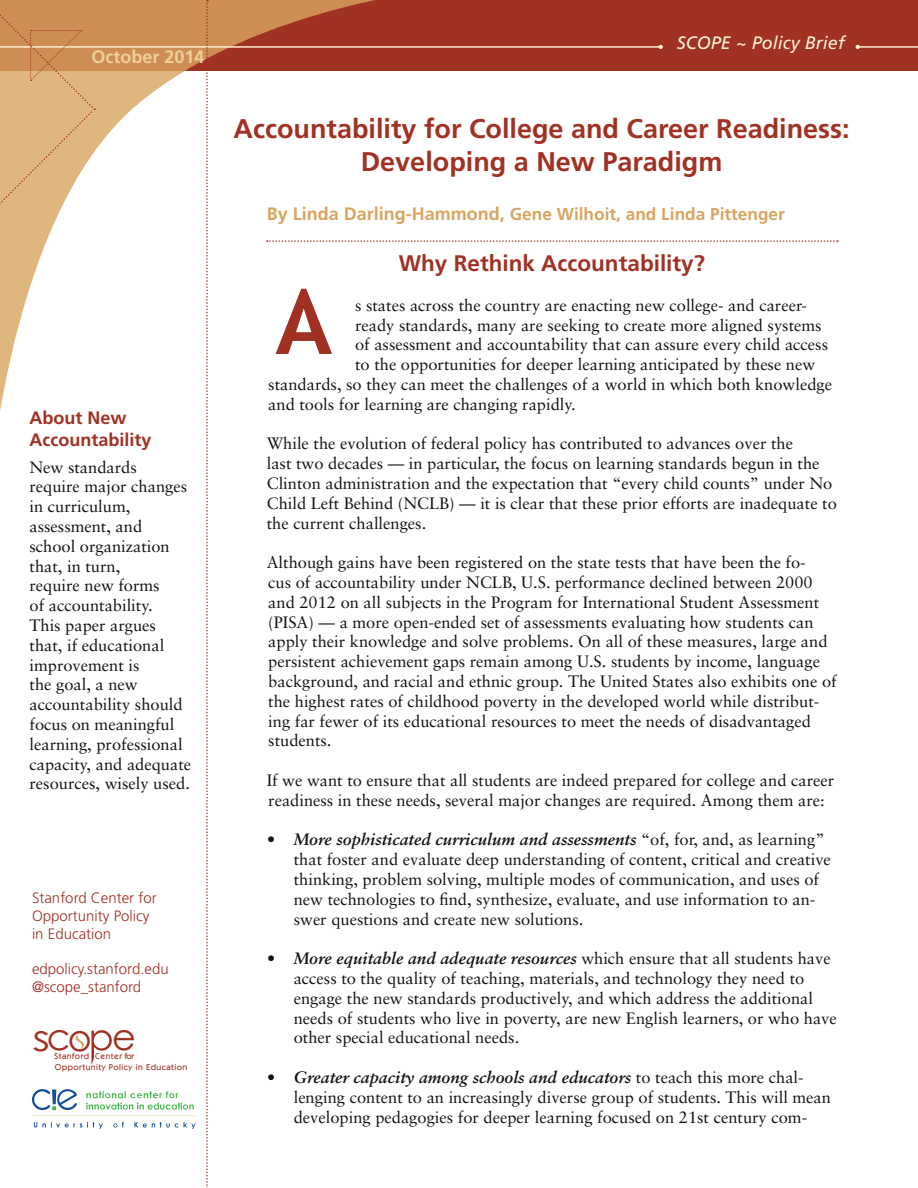
<style>
.page{position:relative;width:918px;height:1188px;background:#fff}
.page>*{position:absolute;margin:0;border:0;box-sizing:border-box;transform-origin:0 0}
.t1{font:700 90px "Trebuchet MS";color:#a03123}
.t2{font:36.75px "Century Gothic";color:#a03123;scale:1.24 1}
.t3{font:36.75px "Century Gothic";color:#a03123}
.t4{font:700 27px/32.4px "Frutiger LT Std";color:#a03123;text-align:center}
.t5{font:700 22.5px "Frutiger LT Std";color:#a03123}
.t6{font:700 18px/21.6px "Frutiger LT Std";color:#a03123}
.t7{font:italic 18px "Frutiger LT Std";color:#fef0d4}
.t8{font:700 18px "Frutiger LT Std";color:#efcf99}
.t9{font:700 17.25px "Frutiger LT Std";color:#d9a460}
.t10{font:16.5px/19.8px "Sabon";color:#121212}
.t11{font:300 15px/18px "Frutiger LT Std";color:#a03123}
.t12{font:500 8.55px "Itc Kabel";letter-spacing:.05em;color:#a03123}
.s1{font-size:18px}
.s2{font-weight:700;font-style:italic}
</style>
<div class="page">
<svg style="left:134px;top:1122px;width:62px;height:7px"></svg>
<svg style="left:113px;top:1122px;width:11px;height:6px"></svg>
<svg style="left:34px;top:1122px;width:69px;height:7px"></svg>
<svg style="left:32px;top:1089px;width:164px;height:27px"></svg>
<svg style="left:75px;top:1030px;width:37px;height:35px"></svg>
<div style="left:0;top:0;width:918px;height:70px;background:#a03123"></div>
<svg style="left:856px;top:45px;width:4px;height:4px"></svg>
<hr style="left:858px;top:46px;width:60px;height:2px;background:#fef0d4">
<svg style="left:0;top:0;width:459px;height:411px"></svg>
<hr style="left:0;top:46px;width:662px;height:2px;background:#fef0d4">
<svg style="left:0;top:0;width:95px;height:229px;background:#dcae7b"></svg>
<svg style="left:206px;top:0;width:2px;height:1188px"></svg>
<svg style="left:267px;top:240px;width:571px;height:2px"></svg>
<p class="t8" style="left:91px;top:46px;width:115px">October 2014</p>
<p class="t6" style="left:30px;top:407px;width:124px">About New<br>Accountability</p>
<p class="t10" style="left:30px;top:457px;width:163px">New standards require major changes in curriculum, assessment, and school organization that, in turn,<br>require new forms<br>of accountability.<br>This paper argues that, if educational improvement is<br>the goal, a new accountability should focus on meaningful learning, professional capacity, and adequate resources, wisely used.</p>
<p class="t11" style="left:32px;top:889px;width:126px">Stanford Center for<br>Opportunity Policy in Education</p>
<p class="t11" style="left:32px;top:960px;width:138px">edpolicy.stanford.edu @scope_stanford</p>
<h2 class="t2" style="left:32px;top:1015px;width:85px">sc e</h2>
<h2 class="t3" style="left:68px;top:1015px;width:26px">o</h2>
<p class="t12" style="left:55px;top:1062px;width:134px">Opportunity Policy in Education</p>
<p class="t12" style="left:54px;top:1052px;width:82px">Stanford Center for</p>
<p class="t7" style="left:677px;top:32px;width:169px">SCOPE ~ Policy Brief</p>
<h3 class="t4" style="left:234px;top:113px;width:618px">Accountability for College and Career Readiness:<br>Developing a New Paradigm</h3>
<p class="t9" style="left:267px;top:204px;width:520px"><span class="s1">By Linda Darling-Hammond,</span> Gene Wilhoit, and Linda Pittenger</p>
<h3 class="t5" style="left:399px;top:250px;width:308px">Why Rethink Accountability?</h3>
<p class="t10" style="left:355px;top:295px;width:453px">s states across the country are enacting new college- and career-</p>
<p class="t10" style="left:355px;top:315px;width:468px">ready standards, many are seeking to create more aligned systems</p>
<p class="t10" style="left:355px;top:335px;width:475px">of assessment and accountability that can assure every child access</p>
<p class="t10" style="left:355px;top:354px;width:462px">to the opportunities for deeper learning anticipated by these new</p>
<p class="t10" style="left:268px;top:374px;width:565px">standards, so they can meet the challenges of a world in which both knowledge</p>
<p class="t10" style="left:268px;top:394px;width:309px">and tools for learning are changing rapidly.</p>
<p class="t10" style="left:267px;top:434px;width:572px">While the evolution of federal policy has contributed to advances over the<br>last two decades — in particular, the focus on learning standards begun in the Clinton administration and the expectation that “every child counts” under No Child Left Behind (NCLB) — it is clear that these prior efforts are inadequate to the current challenges.</p>
<p class="t10" style="left:267px;top:552px;width:571px">Although gains have been registered on the state tests that have been the fo-<br>cus of accountability under NCLB, U.S. performance declined between 2000 and 2012 on all subjects in the Program for International Student Assessment (PISA) — a more open-ended set of assessments evaluating how students can apply their knowledge and solve problems. On all of these measures, large and persistent achievement gaps remain among U.S. students by income, language background, and racial and ethnic group. The United States also exhibits one of the highest rates of childhood poverty in the developed world while distribut&shy;ing far fewer of its educational resources to meet the needs of disadvantaged students.</p>
<p class="t10" style="left:267px;top:770px;width:569px">If we want to ensure that all students are indeed prepared for college and career readiness in these needs, several major changes are required. Among them are:</p>
<p class="t10" style="left:294px;top:830px;width:539px;text-indent:-27px"><span class="s2">• More sophisticated curriculum and assessments</span> “of, for, and, as learning” that foster and evaluate deep understanding of content, critical and creative thinking, problem solving, multiple modes of communication, and uses of new technologies to find, synthesize, evaluate, and use information to an&shy;swer questions and create new solutions.</p>
<p class="t10" style="left:294px;top:948px;width:545px;text-indent:-27px"><span class="s2">• More equitable and adequate resources</span> which ensure that all students have access to the quality of teaching, materials, and technology they need to engage the new standards productively, and which address the additional needs of students who live in poverty, are new English learners, or who have other special educational needs.</p>
<p class="t10" style="left:294px;top:1067px;width:539px;text-indent:-27px"><span class="s2">• Greater capacity among schools and educators</span> to teach this more chal&shy;lenging content to an increasingly diverse group of students. This will mean developing pedagogies for deeper learning focused on 21st century com-</p>
<h1 class="t1" style="left:275px;top:266px;width:58px">A</h1>
</div>
